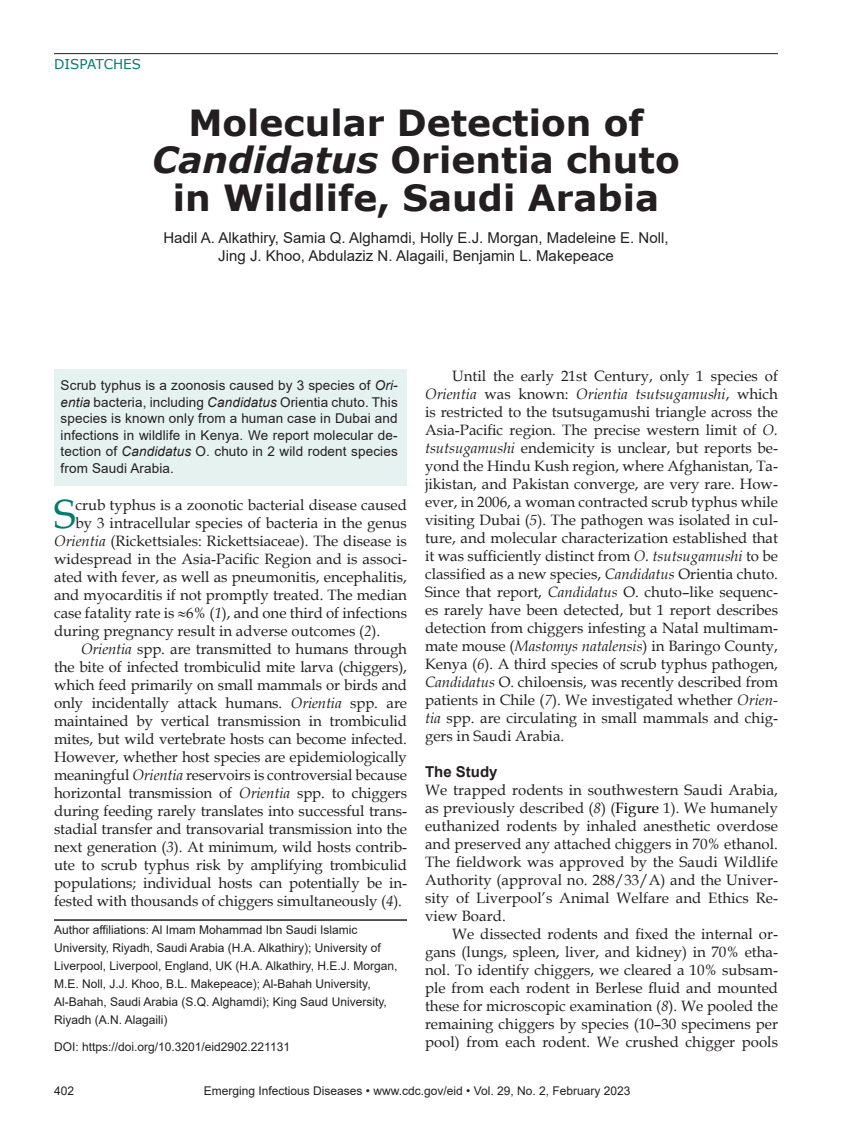
<style>
.page{position:relative;width:851px;height:1134px;background:#fff}
.page>*{position:absolute;margin:0;border:0;box-sizing:border-box;transform-origin:0 0}
.Drop_Cap{font:40.8px "Book Antiqua";color:#007d70}
.Article_Title{font:700 36px/37.5px "Verdana";color:#231f20;text-align:center}
.Body_Text{font:15px/18px "Book Antiqua";color:#231f20;text-align:justify}
.Drop_Cap-2{font:15px "Book Antiqua";color:#231f20}
.BodyText2{font:15px/18px "Book Antiqua";letter-spacing:.005em;color:#231f20;text-align:justify}
.Authors{font:15px/18px "Arial";color:#231f20;text-align:center}
.t1{font:700 15px "Arial";color:#231f20}
.Abstract{font:13.5px/16.5px "Arial";letter-spacing:.01em;color:#231f20;text-align:justify}
.t2{font:13.5px "Verdana";color:#007d70}
.Affiliations{font:12px/18px "Arial";color:#231f20}
.DOI{font:12px "Arial";color:#231f20}
.s1{font-style:italic}
.s2{color:#000}
</style>
<div class="page">
<hr style="left:54px;top:53px;width:724px;height:1px;background:#231f20">
<hr style="left:54px;top:919px;width:353px;height:2px;background:#231f20">
<div style="left:54px;top:370px;width:353px;height:116px;background:#e6f2f0"></div>
<p class="t2" style="left:54px;top:55px;width:88px">DISPATCHES</p>
<p class="Article_Title" style="left:152px;top:103px;width:529px">Molecular Detection of<br><span class="s1">Candidatus</span> Orientia chuto in Wildlife, Saudi Arabia</p>
<p class="Authors" style="left:163px;top:229px;width:506px">Hadil A. Alkathiry, Samia Q. Alghamdi, Holly E.J. Morgan, Madeleine E. Noll,<br>Jing J. Khoo, Abdulaziz N. Alagaili, Benjamin L. Makepeace</p>
<p class="Abstract" style="left:61px;top:377px;width:338px">Scrub typhus is a zoonosis caused by 3 species of <span class="s1">Ori&shy;entia</span> bacteria, including <span class="s1">Candidatus</span> Orientia chuto. This species is known only from a human case in Dubai and infections in wildlife in Kenya. We report molecular de&shy;tection of <span class="s1">Candidatus</span> O. chuto in 2 wild rodent species from Saudi Arabia.</p>
<p class="Drop_Cap" style="left:54px;top:486px;width:23px">S</p>
<p class="Drop_Cap-2" style="left:75px;top:495px;width:333px">crub typhus is a zoonotic bacterial disease caused</p>
<p class="Drop_Cap-2" style="left:75px;top:513px;width:333px">by 3 intracellular species of bacteria in the genus</p>
<p class="Drop_Cap-2" style="left:54px;top:531px;width:354px"><span class="s1">Orientia</span> (Rickettsiales: Rickettsiaceae). The disease is</p>
<p class="Drop_Cap-2" style="left:54px;top:549px;width:354px">widespread in the Asia-Pacific Region and is associ-</p>
<p class="Drop_Cap-2" style="left:54px;top:567px;width:354px">ated with fever, as well as pneumonitis, encephalitis,</p>
<p class="Drop_Cap-2" style="left:54px;top:585px;width:354px">and myocarditis if not promptly treated. The median</p>
<p class="Drop_Cap-2" style="left:54px;top:603px;width:354px">case fatality rate is ≈6% (<span class="s1">1</span>), and one third of infections</p>
<p class="Drop_Cap-2" style="left:54px;top:621px;width:328px">during pregnancy result in adverse outcomes (<span class="s1">2</span>).</p>
<p class="Body_Text" style="left:54px;top:640px;width:354px;text-indent:27px"><span class="s1">Orientia</span> spp. are transmitted to humans through the bite of infected trombiculid mite larva (chiggers), which feed primarily on small mammals or birds and only incidentally attack humans. <span class="s1">Orientia</span> spp. are maintained by vertical transmission in trombiculid mites, but wild vertebrate hosts can become infected.<br>However, whether host species are epidemiologically meaningful <span class="s1">Orientia</span> reservoirs is controversial because horizontal transmission of <span class="s1">Orientia</span> spp. to chiggers during feeding rarely translates into successful trans&shy;stadial transfer and transovarial transmission into the next generation (<span class="s1">3</span>). At minimum, wild hosts contrib&shy;ute to scrub typhus risk by amplifying trombiculid populations; individual hosts can potentially be in&shy;fested with thousands of chiggers simultaneously (<span class="s1">4</span>).</p>
<p class="Affiliations" style="left:54px;top:921px;width:345px">Author affiliations: Al Imam Mohammad Ibn Saudi Islamic University, Riyadh, Saudi Arabia (H.A. Alkathiry); University of Liverpool, Liverpool, England, UK (H.A. Alkathiry, H.E.J. Morgan, M.E. Noll, J.J. Khoo, B.L. Makepeace); Al-Bahah University, Al-Bahah, Saudi Arabia (S.Q. Alghamdi); King Saud University, Riyadh (A.N. Alagaili)</p>
<p class="DOI" style="left:54px;top:1039px;width:237px">DOI: https://doi.org/10.3201/eid2902.221131</p>
<p class="Body_Text" style="left:425px;top:366px;width:354px;text-indent:27px">Until the early 21st Century, only 1 species of <span class="s1">Orientia</span> was known: <span class="s1">Orientia tsutsugamushi</span>, which is restricted to the tsutsugamushi triangle across the Asia-Pacific region. The precise western limit of <span class="s1">O. tsutsugamushi</span> endemicity is unclear, but reports be&shy;yond the Hindu Kush region, where Afghanistan, Ta&shy;jikistan, and Pakistan converge, are very rare. How&shy;ever, in 2006, a woman contracted scrub typhus while visiting Dubai (<span class="s1">5</span>). The pathogen was isolated in cul&shy;ture, and molecular characterization established that it was sufficiently distinct from <span class="s1">O. tsutsugamushi</span> to be classified as a new species, <span class="s1">Candidatus</span> Orientia chuto.<br>Since that report, <span class="s1">Candidatus</span> O. chuto–like sequenc&shy;es rarely have been detected, but 1 report describes detection from chiggers infesting a Natal multimam&shy;mate mouse (<span class="s1">Mastomys natalensis</span>) in Baringo County, Kenya (<span class="s1">6</span>). A third species of scrub typhus pathogen, <span class="s1">Candidatus</span> O. chiloensis, was recently described from patients in Chile (<span class="s1">7</span>). We investigated whether <span class="s1">Orien&shy;tia</span> spp. are circulating in small mammals and chig&shy;gers in Saudi Arabia.</p>
<h1 class="t1" style="left:425px;top:761px;width:74px">The Study</h1>
<p class="BodyText2" style="left:425px;top:780px;width:354px">We trapped rodents in southwestern Saudi Arabia, as previously described (<span class="s1">8</span>) (<span class="s2">Figure</span> 1). We humanely euthanized rodents by inhaled anesthetic overdose and preserved any attached chiggers in 70% ethanol.<br>The fieldwork was approved by the Saudi Wildlife Authority (approval no. 288/33/A) and the Univer&shy;sity of Liverpool’s Animal Welfare and Ethics Re&shy;view Board.</p>
<p class="Body_Text" style="left:425px;top:924px;width:354px;text-indent:27px">We dissected rodents and fixed the internal or&shy;gans (lungs, spleen, liver, and kidney) in 70% etha&shy;nol. To identify chiggers, we cleared a 10% subsam&shy;ple from each rodent in Berlese fluid and mounted these for microscopic examination (<span class="s1">8</span>). We pooled the remaining chiggers by species (10–30 specimens per pool) from each rodent. We crushed chigger pools</p>
<p class="Affiliations" style="left:54px;top:1082px;width:22px">402</p>
<p class="Affiliations" style="left:204px;top:1082px;width:428px">Emerging Infectious Diseases • www.cdc.gov/eid • Vol. 29, No. 2, February 2023</p>
</div>
